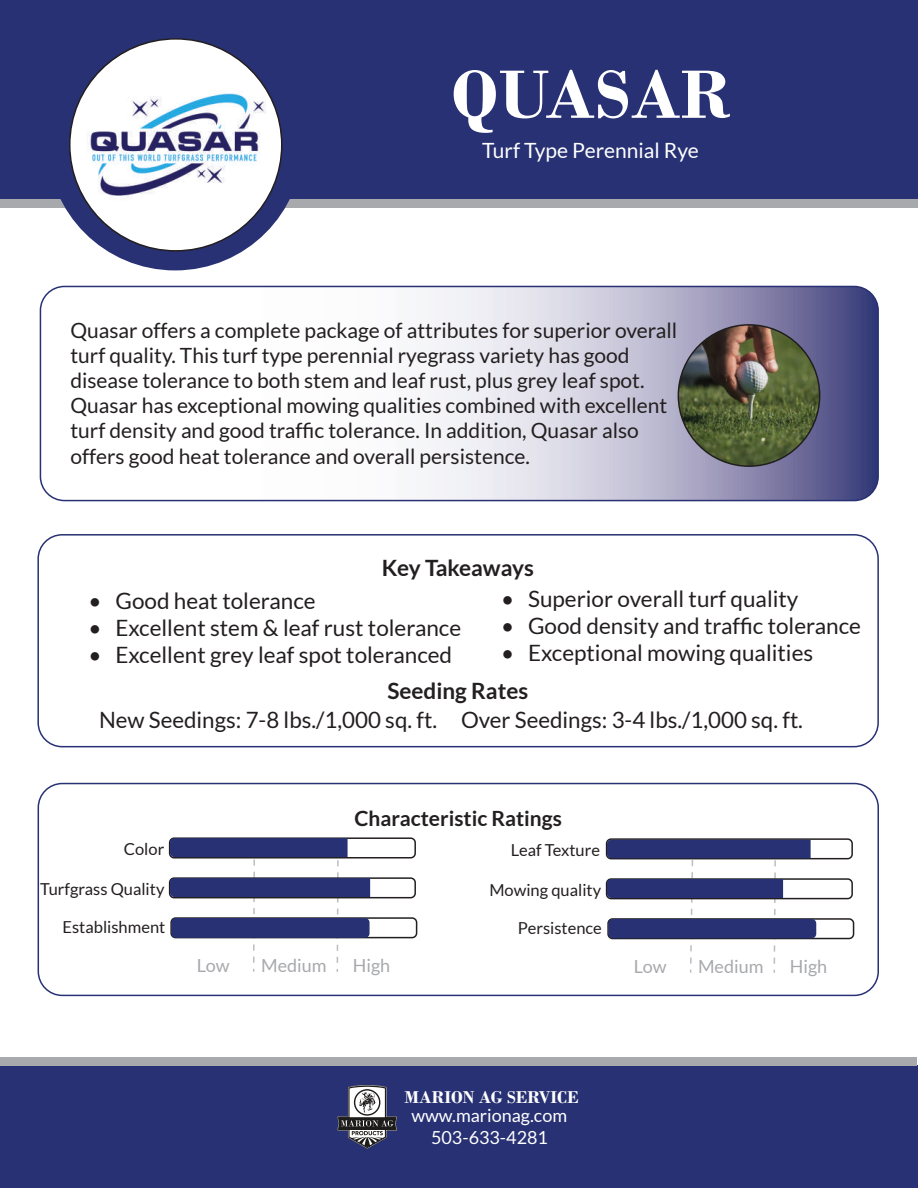
<style>
.page{position:relative;width:918px;height:1188px;background:#fff}
.page>*{position:absolute;margin:0;border:0;box-sizing:border-box;transform-origin:0 0}
.t1{font:700 72px "Bodoni";color:#fff}
.t2{font:22.5px "Lato";color:#231f20}
.t3{font:700 22.5px "Lato";color:#231f20}
.t4{font:21px/25.2px "Lato";color:#231f20}
.t5{font:700 21px "Lato";color:#231f20}
.t6{font:21px "Lato";color:#fff}
.t7{font:18px/22.2px "Lato";color:#fff;text-align:center}
.t8{font:18px "Lato";color:#a8a9ad}
.t9{font:700 18px "Bodoni";color:#fff}
.t10{font:16.5px "Lato";color:#231f20}
</style>
<div class="page">
<svg style="left:40px;top:286px;width:838px;height:215px"></svg>
<div style="left:40px;top:286px;width:839px;height:215px;border:2px solid #273173;border-radius:24px"></div>
<div style="left:0;top:199px;width:918px;height:9px;background:#a8a9ad"></div>
<div style="left:0;top:0;width:918px;height:199px;background:#273173"></div>
<div style="left:47px;top:15px;width:256px;height:255px;background:#273173;border-radius:50%"></div>
<div style="left:37px;top:534px;width:842px;height:213px;border:2px solid #273173;border-radius:24px"></div>
<img style="left:70px;top:39px;width:212px;height:212px;border-radius:106px">
<img style="left:678px;top:325px;width:142px;height:141px;border-radius:71px">
<div style="left:0;top:1065px;width:918px;height:123px;background:#273173"></div>
<div style="left:0;top:1057px;width:917px;height:8px;background:#a8a9ad"></div>
<svg style="left:337px;top:1085px;width:60px;height:64px"></svg>
<div style="left:169px;top:837px;width:247px;height:22px;border:2px solid #231f20;border-radius:4px"></div>
<div style="left:169px;top:877px;width:247px;height:21px;border:2px solid #231f20;border-radius:4px"></div>
<div style="left:170px;top:917px;width:247px;height:21px;border:2px solid #231f20;border-radius:4px"></div>
<svg style="left:170px;top:838px;width:200px;height:134px"></svg>
<div style="left:171px;top:918px;width:199px;height:20px;background:#273173;border-radius:5px"></div>
<div style="left:606px;top:838px;width:247px;height:21px;border:2px solid #231f20;border-radius:4px"></div>
<div style="left:606px;top:878px;width:247px;height:21px;border:2px solid #231f20;border-radius:4px"></div>
<div style="left:607px;top:918px;width:247px;height:21px;border:2px solid #231f20;border-radius:4px"></div>
<svg style="left:607px;top:839px;width:204px;height:134px"></svg>
<div style="left:608px;top:919px;width:208px;height:19px;background:#273173;border-radius:4px"></div>
<div style="left:38px;top:783px;width:841px;height:213px;border:2px solid #273173;border-radius:24px"></div>
<h1 class="t1" style="left:452px;top:52px;width:281px">QUASAR</h1>
<p class="t6" style="left:482px;top:138px;width:218px">Turf Type Perennial Rye</p>
<p class="t4" style="left:70px;top:317px;width:609px">Quasar offers a complete package of attributes for superior overall turf quality. This turf type perennial ryegrass variety has good disease tolerance to both stem and leaf rust, plus grey leaf spot.<br>Quasar has exceptional mowing qualities combined with excellent turf density and good traffic tolerance. In addition, Quasar also offers good heat tolerance and overall persistence.</p>
<p class="t3" style="left:382px;top:555px;width:153px">Key Takeaways</p>
<p class="t2" style="left:88px;top:588px;width:229px">• Good heat tolerance</p>
<p class="t2" style="left:88px;top:615px;width:374px">• Excellent stem &amp; leaf rust tolerance</p>
<p class="t2" style="left:88px;top:642px;width:365px">• Excellent grey leaf spot toleranced</p>
<p class="t2" style="left:501px;top:586px;width:299px">• Superior overall turf quality</p>
<p class="t2" style="left:501px;top:613px;width:361px">• Good density and traffic tolerance</p>
<p class="t2" style="left:501px;top:640px;width:314px">• Exceptional mowing qualities</p>
<p class="t3" style="left:387px;top:678px;width:142px">Seeding Rates</p>
<p class="t2" style="left:99px;top:707px;width:706px">New Seedings: 7-8 lbs./1,000 sq. ft. Over Seedings: 3-4 lbs./1,000 sq. ft.</p>
<p class="t10" style="left:124px;top:840px;width:42px">Color</p>
<p class="t10" style="left:40px;top:880px;width:126px">Turfgrass Quality</p>
<p class="t10" style="left:63px;top:918px;width:104px">Establishment</p>
<p class="t5" style="left:355px;top:806px;width:209px">Characteristic Ratings</p>
<p class="t8" style="left:197px;top:955px;width:34px">Low</p>
<p class="t8" style="left:261px;top:955px;width:67px">Medium</p>
<p class="t8" style="left:353px;top:955px;width:39px">High</p>
<p class="t10" style="left:511px;top:841px;width:91px">Leaf Texture</p>
<p class="t10" style="left:489px;top:880px;width:113px">Mowing quality</p>
<p class="t10" style="left:518px;top:919px;width:86px">Persistence</p>
<p class="t8" style="left:634px;top:956px;width:34px">Low</p>
<p class="t8" style="left:698px;top:956px;width:67px">Medium</p>
<p class="t8" style="left:790px;top:956px;width:39px">High</p>
<p class="t9" style="left:405px;top:1086px;width:176px">MARION AG SERVICE</p>
<p class="t7" style="left:411px;top:1104px;width:157px">www.marionag.com<br>503-633-4281</p>
</div>
